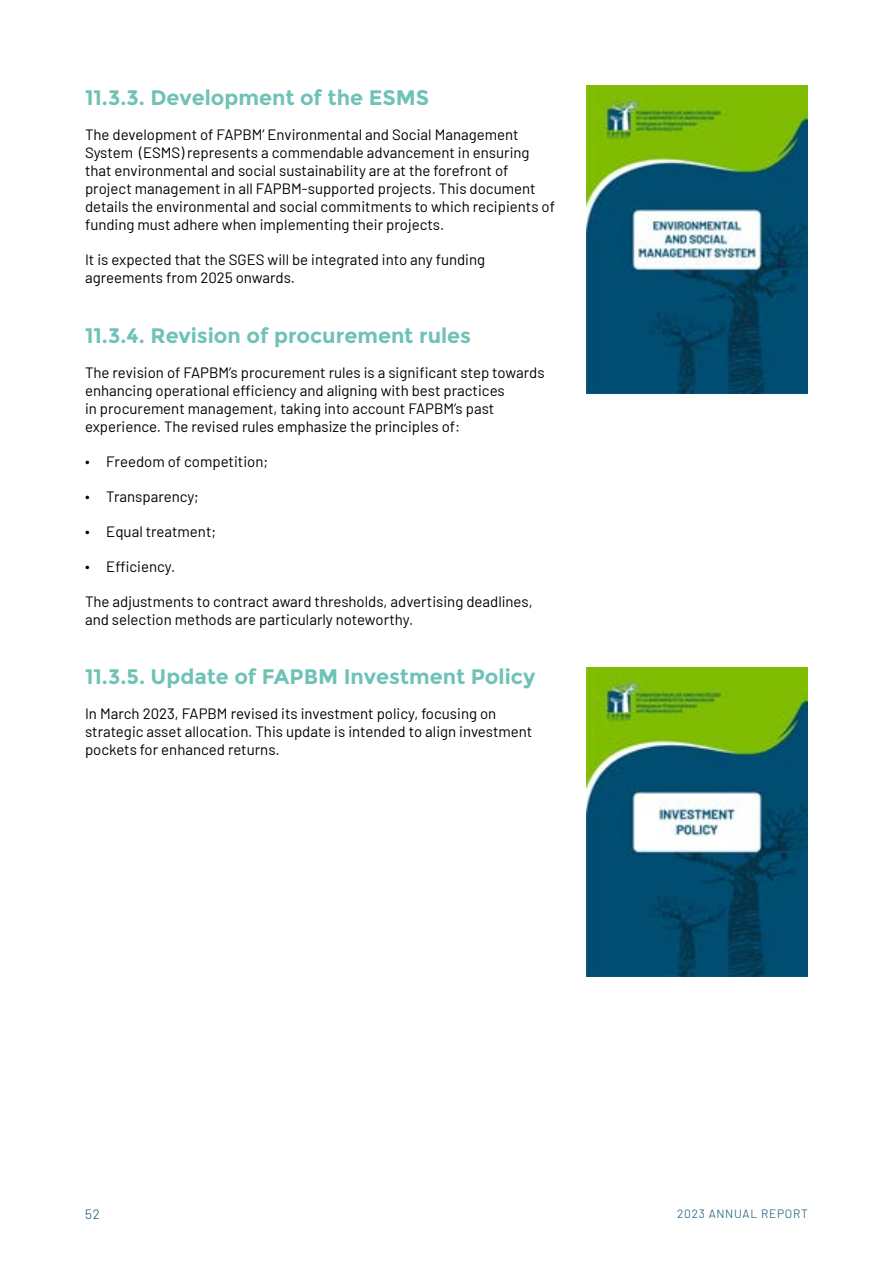
<style>
.page{position:relative;width:893px;height:1263px;background:#fff}
.page>*{position:absolute;margin:0;border:0;box-sizing:border-box;transform-origin:0 0}
.t1{font:700 21px "Montserrat";color:#6fc2b6}
.t2{font:15px/18px "Barlow";color:#000}
.t3{font:300 13.5px "Barlow";color:#044e71}
.t4{font:300 12px "Barlow";letter-spacing:.06em;color:#044e71}
</style>
<div class="page">
<img style="left:587px;top:85px;width:221px;height:309px">
<img style="left:587px;top:668px;width:221px;height:308px">
<h1 class="t1" style="left:85px;top:85px;width:346px">11.3.3. Development of the ESMS</h1>
<p class="t2" style="left:85px;top:125px;width:471px">The development of FAPBM’ Environmental and Social Management System (ESMS) represents a commendable advancement in ensuring that environmental and social sustainability are at the forefront of project management in all FAPBM-supported projects. This document details the environmental and social commitments to which recipients of funding must adhere when implementing their projects.</p>
<p class="t2" style="left:85px;top:250px;width:402px">It is expected that the SGES will be integrated into any funding agreements from 2025 onwards.</p>
<h1 class="t1" style="left:85px;top:323px;width:388px">11.3.4. Revision of procurement rules</h1>
<p class="t2" style="left:85px;top:362px;width:461px">The revision of FAPBM’s procurement rules is a significant step towards enhancing operational efficiency and aligning with best practices<br>in procurement management, taking into account FAPBM’s past experience. The revised rules emphasize the principles of:</p>
<p class="t2" style="left:85px;top:451px;width:185px">∙ Freedom of competition;</p>
<p class="t2" style="left:85px;top:486px;width:115px">∙ Transparency;</p>
<p class="t2" style="left:85px;top:521px;width:133px">∙ Equal treatment;</p>
<p class="t2" style="left:85px;top:556px;width:92px">∙ Efficiency.</p>
<p class="t2" style="left:85px;top:591px;width:449px">The adjustments to contract award thresholds, advertising deadlines, and selection methods are particularly noteworthy.</p>
<h1 class="t1" style="left:85px;top:664px;width:452px">11.3.5. Update of FAPBM Investment Policy</h1>
<p class="t2" style="left:85px;top:703px;width:449px">In March 2023, FAPBM revised its investment policy, focusing on strategic asset allocation. This update is intended to align investment pockets for enhanced returns.</p>
<p class="t3" style="left:85px;top:1204px;width:16px">52</p>
<p class="t4" style="left:677px;top:1204px;width:132px">2023 ANNUAL REPORT</p>
</div>
